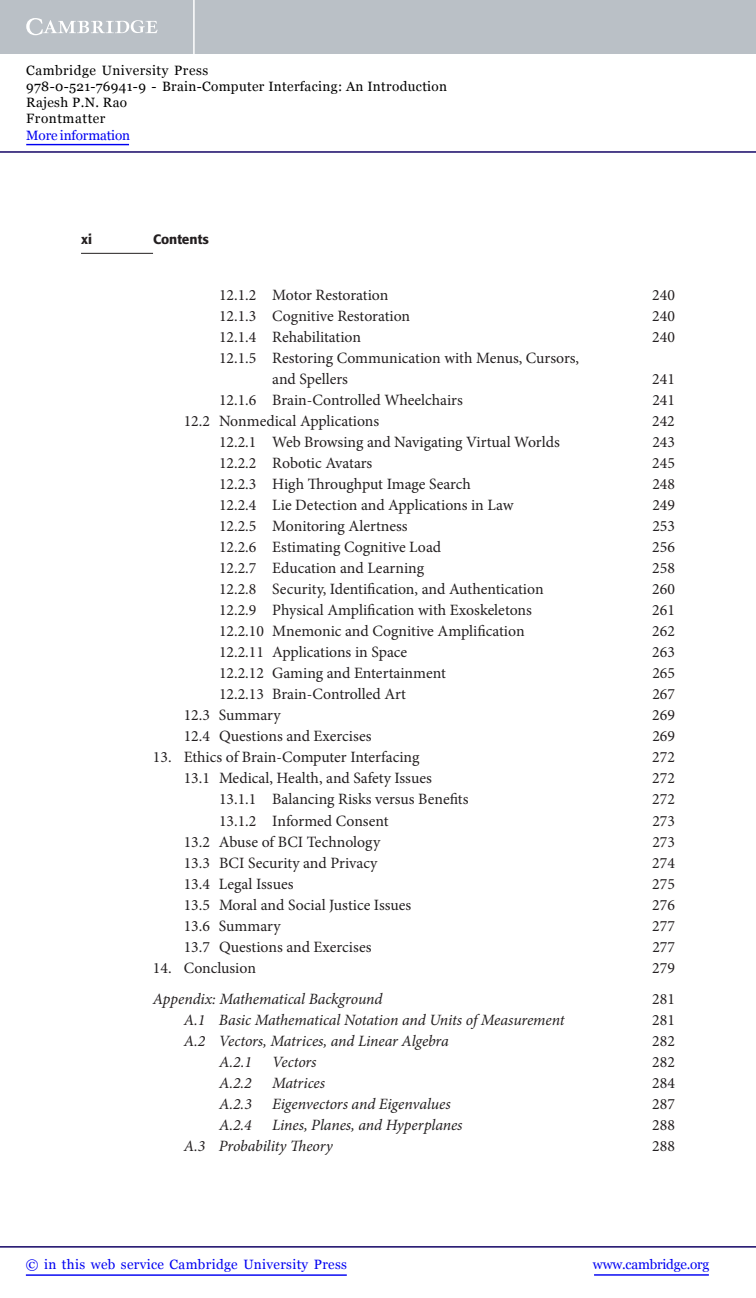
<style>
.page{position:relative;width:756px;height:1298px;background:#fff}
.page>*{position:absolute;margin:0;border:0;box-sizing:border-box;transform-origin:0 0}
.t1{font:15.75px/21px "Minion Pro";color:#231f20}
.t2{font:italic 15.75px "Minion Pro";letter-spacing:-.01em;color:#231f20}
.t3{font:13.5px/16.2px "Georgia";letter-spacing:.025em;color:#000}
.t4{font:13.5px "Georgia";letter-spacing:.025em;color:#0000f1}
.t5{font:13.5px "Georgia";letter-spacing:-.015em;color:#0000f1}
.t6{font:13.5px "Georgia";letter-spacing:-.01em;color:#0000f1}
.t7{font:500 13.5px "Formata";color:#231f20}
</style>
<div class="page">
<hr style="left:81px;top:253px;width:72px;height:1px;background:#231f20">
<div style="left:0;top:0;width:756px;height:54px;background:#bac0c6"></div>
<svg style="left:26px;top:18px;width:132px;height:17px"></svg>
<hr style="left:193px;top:0;width:2px;height:54px;background:#fff">
<hr style="left:0;top:151px;width:756px;height:2px;background:#150666">
<hr style="left:594px;top:1274px;width:115px;height:1px;background:#0000f1">
<hr style="left:0;top:1246px;width:756px;height:1px;background:#150666">
<hr style="left:26px;top:1274px;width:321px;height:1px;background:#0000f1">
<hr style="left:26px;top:144px;width:103px;height:1px;background:#0000f1">
<p class="t3" style="left:26px;top:62px;width:422px">Cambridge University Press<br>978-0-521-76941-9 - Brain-Computer Interfacing: An Introduction<br>Rajesh P.N. Rao<br>Frontmatter</p>
<p class="t6" style="left:26px;top:127px;width:105px">More information</p>
<p class="t7" style="left:81px;top:233px;width:12px">xi</p>
<p class="t7" style="left:153px;top:233px;width:57px">Contents</p>
<p class="t1" style="left:219px;top:286px;width:171px">12.1.2 Motor Restoration</p>
<p class="t1" style="left:652px;top:286px;width:24px">240</p>
<p class="t1" style="left:219px;top:307px;width:193px">12.1.3 Cognitive Restoration</p>
<p class="t1" style="left:652px;top:307px;width:24px">240</p>
<p class="t1" style="left:219px;top:328px;width:144px">12.1.4 Rehabilitation</p>
<p class="t1" style="left:652px;top:328px;width:24px">240</p>
<p class="t1" style="left:272px;top:349px;width:308px;text-indent:-53px">12.1.5 Restoring Communication with Menus, Cursors, and Spellers</p>
<p class="t1" style="left:652px;top:370px;width:24px">241</p>
<p class="t1" style="left:219px;top:391px;width:245px">12.1.6 Brain-Controlled Wheelchairs</p>
<p class="t1" style="left:652px;top:391px;width:24px">241</p>
<p class="t1" style="left:184px;top:412px;width:197px">12.2 Nonmedical Applications</p>
<p class="t1" style="left:652px;top:412px;width:24px">242</p>
<p class="t1" style="left:219px;top:433px;width:342px">12.2.1 Web Browsing and Navigating Virtual Worlds</p>
<p class="t1" style="left:652px;top:433px;width:24px">243</p>
<p class="t1" style="left:219px;top:454px;width:155px">12.2.2 Robotic Avatars</p>
<p class="t1" style="left:652px;top:454px;width:24px">245</p>
<p class="t1" style="left:219px;top:475px;width:253px">12.2.3 High Throughput Image Search</p>
<p class="t1" style="left:652px;top:475px;width:24px">248</p>
<p class="t1" style="left:219px;top:496px;width:296px">12.2.4 Lie Detection and Applications in Law</p>
<p class="t1" style="left:652px;top:496px;width:24px">249</p>
<p class="t1" style="left:219px;top:517px;width:190px">12.2.5 Monitoring Alertness</p>
<p class="t1" style="left:652px;top:517px;width:24px">253</p>
<p class="t1" style="left:219px;top:538px;width:224px">12.2.6 Estimating Cognitive Load</p>
<p class="t1" style="left:652px;top:538px;width:24px">256</p>
<p class="t1" style="left:219px;top:559px;width:207px">12.2.7 Education and Learning</p>
<p class="t1" style="left:652px;top:559px;width:24px">258</p>
<p class="t1" style="left:219px;top:580px;width:326px">12.2.8 Security, Identification, and Authentication</p>
<p class="t1" style="left:652px;top:580px;width:24px">260</p>
<p class="t1" style="left:219px;top:601px;width:314px">12.2.9 Physical Amplification with Exoskeletons</p>
<p class="t1" style="left:652px;top:601px;width:24px">261</p>
<p class="t1" style="left:219px;top:622px;width:307px">12.2.10 Mnemonic and Cognitive Amplification</p>
<p class="t1" style="left:652px;top:622px;width:24px">262</p>
<p class="t1" style="left:219px;top:643px;width:190px">12.2.11 Applications in Space</p>
<p class="t1" style="left:652px;top:643px;width:24px">263</p>
<p class="t1" style="left:219px;top:664px;width:228px">12.2.12 Gaming and Entertainment</p>
<p class="t1" style="left:652px;top:664px;width:24px">265</p>
<p class="t1" style="left:219px;top:685px;width:189px">12.2.13 Brain-Controlled Art</p>
<p class="t1" style="left:652px;top:685px;width:24px">267</p>
<p class="t1" style="left:184px;top:706px;width:98px">12.3 Summary</p>
<p class="t1" style="left:652px;top:706px;width:24px">269</p>
<p class="t1" style="left:184px;top:727px;width:189px">12.4 Questions and Exercises</p>
<p class="t1" style="left:652px;top:727px;width:24px">269</p>
<p class="t1" style="left:153px;top:748px;width:268px">13. Ethics of Brain-Computer Interfacing</p>
<p class="t1" style="left:652px;top:748px;width:24px">272</p>
<p class="t1" style="left:184px;top:769px;width:250px">13.1 Medical, Health, and Safety Issues</p>
<p class="t1" style="left:652px;top:769px;width:24px">272</p>
<p class="t1" style="left:219px;top:790px;width:251px">13.1.1 Balancing Risks versus Benefits</p>
<p class="t1" style="left:652px;top:790px;width:24px">272</p>
<p class="t1" style="left:219px;top:811px;width:171px">13.1.2 Informed Consent</p>
<p class="t1" style="left:652px;top:811px;width:24px">273</p>
<p class="t1" style="left:184px;top:832px;width:198px">13.2 Abuse of BCI Technology</p>
<p class="t1" style="left:652px;top:832px;width:24px">273</p>
<p class="t1" style="left:184px;top:853px;width:195px">13.3 BCI Security and Privacy</p>
<p class="t1" style="left:652px;top:853px;width:24px">274</p>
<p class="t1" style="left:184px;top:874px;width:111px">13.4 Legal Issues</p>
<p class="t1" style="left:652px;top:874px;width:24px">275</p>
<p class="t1" style="left:184px;top:895px;width:229px">13.5 Moral and Social Justice Issues</p>
<p class="t1" style="left:652px;top:895px;width:24px">276</p>
<p class="t1" style="left:184px;top:916px;width:98px">13.6 Summary</p>
<p class="t1" style="left:652px;top:916px;width:24px">277</p>
<p class="t1" style="left:184px;top:937px;width:189px">13.7 Questions and Exercises</p>
<p class="t1" style="left:652px;top:937px;width:24px">277</p>
<p class="t1" style="left:153px;top:958px;width:104px">14. Conclusion</p>
<p class="t1" style="left:652px;top:958px;width:24px">279</p>
<p class="t2" style="left:153px;top:992px;width:231px">Appendix: Mathematical Background</p>
<p class="t1" style="left:652px;top:989px;width:24px">281</p>
<p class="t2" style="left:184px;top:1013px;width:382px">A.1 Basic Mathematical Notation and Units of Measurement</p>
<p class="t1" style="left:652px;top:1010px;width:24px">281</p>
<p class="t2" style="left:184px;top:1034px;width:267px">A.2 Vectors, Matrices, and Linear Algebra</p>
<p class="t1" style="left:652px;top:1031px;width:24px">282</p>
<p class="t2" style="left:219px;top:1055px;width:34px">A.2.1</p>
<p class="t2" style="left:272px;top:1055px;width:46px">Vectors</p>
<p class="t1" style="left:652px;top:1052px;width:24px">282</p>
<p class="t2" style="left:219px;top:1076px;width:34px">A.2.2</p>
<p class="t2" style="left:272px;top:1076px;width:54px">Matrices</p>
<p class="t1" style="left:652px;top:1073px;width:24px">284</p>
<p class="t2" style="left:219px;top:1097px;width:34px">A.2.3</p>
<p class="t2" style="left:272px;top:1097px;width:180px">Eigenvectors and Eigenvalues</p>
<p class="t1" style="left:652px;top:1094px;width:24px">287</p>
<p class="t2" style="left:219px;top:1118px;width:34px">A.2.4</p>
<p class="t2" style="left:272px;top:1118px;width:192px">Lines, Planes, and Hyperplanes</p>
<p class="t1" style="left:652px;top:1115px;width:24px">288</p>
<p class="t2" style="left:184px;top:1139px;width:151px">A.3 Probability Theory</p>
<p class="t1" style="left:652px;top:1136px;width:24px">288</p>
<p class="t4" style="left:26px;top:1256px;width:323px">© in this web service Cambridge University Press</p>
<p class="t5" style="left:593px;top:1256px;width:118px">www.cambridge.org</p>
</div>
